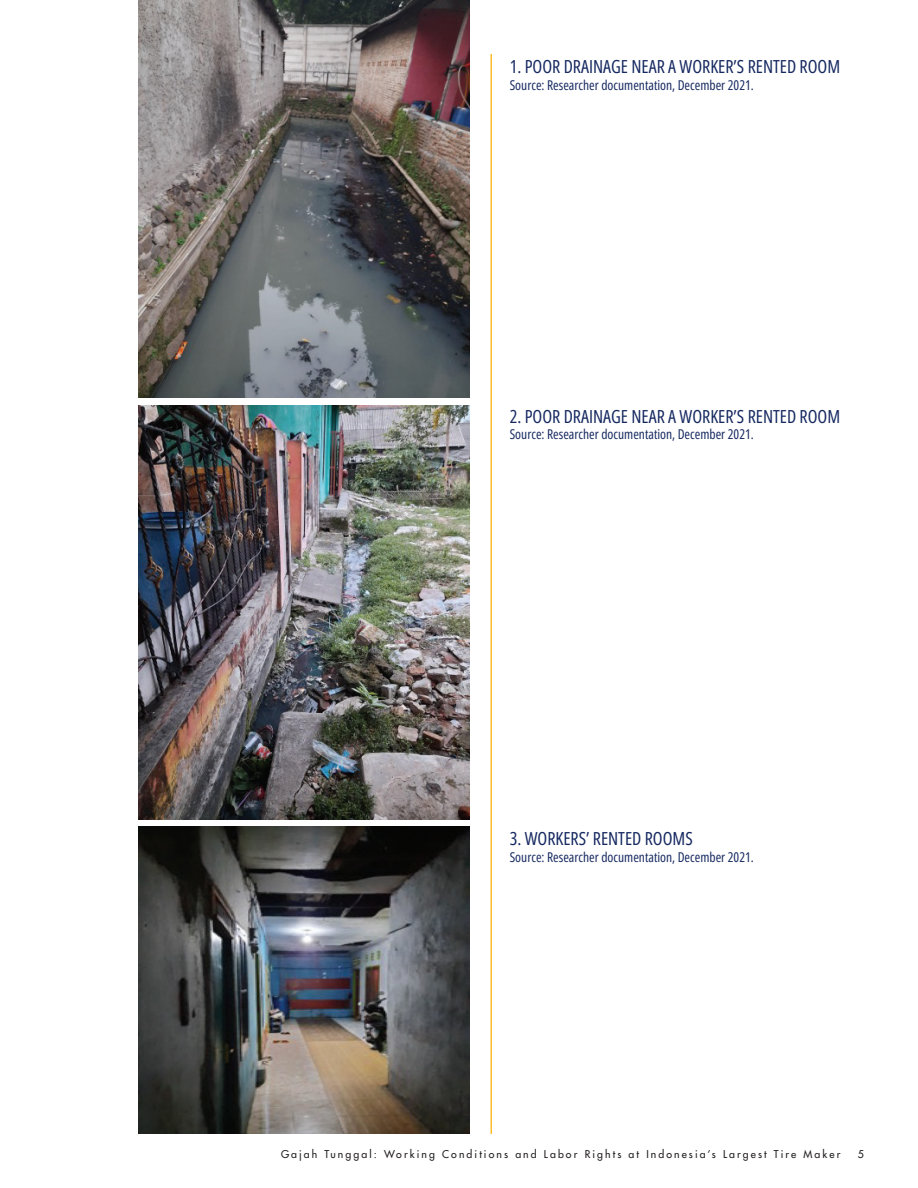
<style>
.page{position:relative;width:918px;height:1188px;background:#fff}
.page>*{position:absolute;margin:0;border:0;box-sizing:border-box;transform-origin:0 0}
.t1{font:18px "Open Sans";color:#152860}
.t2{font:13.5px "Open Sans";color:#152860}
.t3{font:500 10.5px "Futura Std";letter-spacing:.2em;color:#231f20}
</style>
<div class="page">
<hr style="left:490px;top:54px;width:2px;height:1080px;background:#fdbb2e">
<img style="left:138px;top:0;width:332px;height:398px">
<img style="left:138px;top:405px;width:332px;height:414px">
<img style="left:138px;top:826px;width:332px;height:308px">
<h1 class="t1" style="left:510px;top:54px;width:332px">1. POOR DRAINAGE NEAR A WORKER’S RENTED ROOM</h1>
<p class="t2" style="left:510px;top:76px;width:246px">Source: Researcher documentation, December 2021.</p>
<h1 class="t1" style="left:510px;top:404px;width:332px">2. POOR DRAINAGE NEAR A WORKER’S RENTED ROOM</h1>
<p class="t2" style="left:510px;top:425px;width:246px">Source: Researcher documentation, December 2021.</p>
<h1 class="t1" style="left:510px;top:826px;width:185px">3. WORKERS’ RENTED ROOMS</h1>
<p class="t2" style="left:510px;top:848px;width:246px">Source: Researcher documentation, December 2021.</p>
<p class="t3" style="left:281px;top:1147px;width:561px">Gajah Tunggal: Working Conditions and Labor Rights at Indonesia’s Largest Tire Maker</p>
<p class="t3" style="left:858px;top:1147px;width:8px">5</p>
</div>
